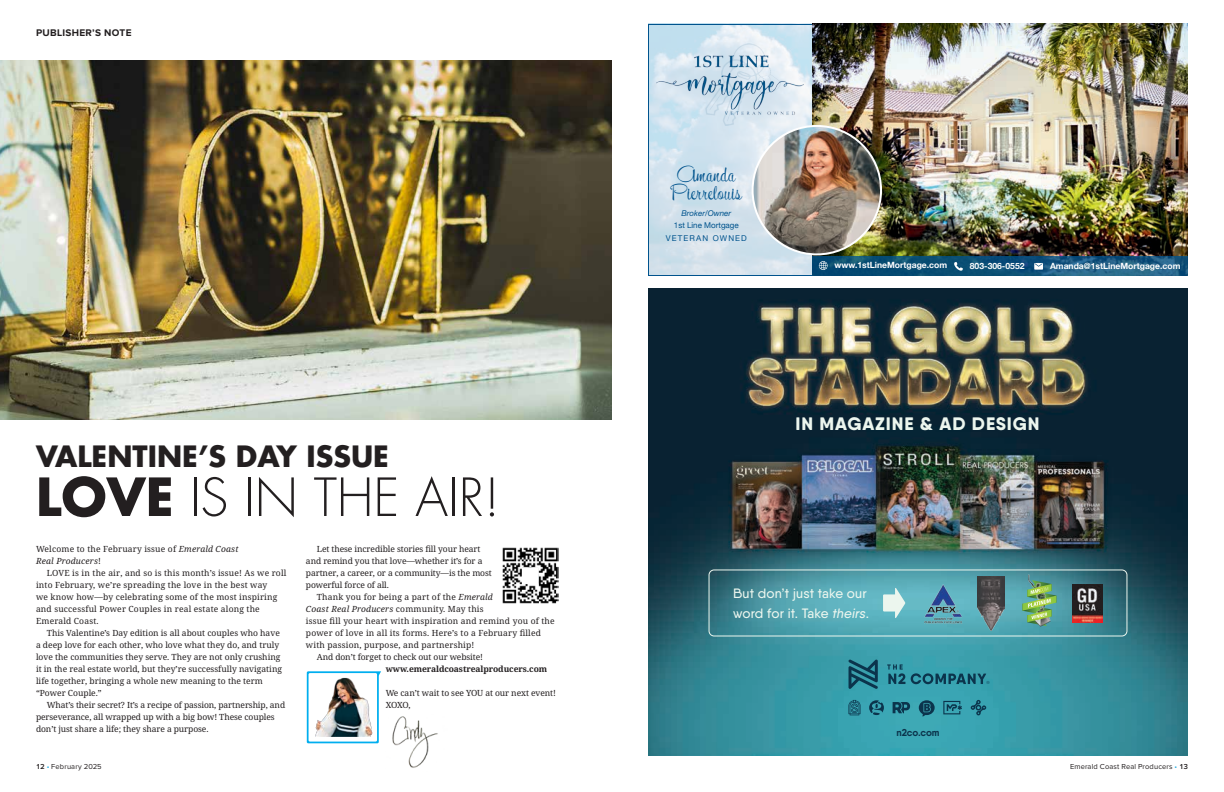
<style>
.page{position:relative;width:1224px;height:792px;background:#fff}
.page>*{position:absolute;margin:0;border:0;box-sizing:border-box;transform-origin:0 0}
.t1{font:300 51.2px "Futura Std";color:#231f20}
.t2{font:700 28.6px "Futura Std";color:#231f20}
.t3{font:19px/18.4px "Kon Tiki Enchanted JF";color:#00538d;text-align:center}
.t4{font:800 18px "Qanelas Soft";letter-spacing:.05em;color:#ecf6ee}
.t5{font:500 13.6px/19.8px "Qanelas Soft";letter-spacing:.01em;color:#ecf6ee}
.t6{font:700 10px "Proxima Nova";letter-spacing:.03em;color:#231f20}
.t7{font:700 10px "Qanelas Soft";color:#0b344c}
.t8{font:700 8.6px "Helvetica Neue";color:#fff}
.t9{font:8.5px/12px "Avrile Serif";color:#231f20}
.t10{font:8.5px/12px "Avrile Serif";letter-spacing:.02em;color:#231f20}
.t11{font:italic 8.5px "Avrile Serif";letter-spacing:.02em;color:#231f20}
.t12{font:700 8.5px "Avrile Serif";letter-spacing:-.01em;color:#231f20}
.t13{font:8px/13.6px "Helvetica Neue";color:#00538d;text-align:center}
.t14{font:italic 8px "Helvetica Neue LT Std";color:#00538d}
.t15{font:7.5px "Proxima Nova";letter-spacing:.02em;color:#231f20}
.s1{font-weight:700}
.s2{font-style:italic}
.s3{font-style:normal}
.s4{font-weight:600}
.s5{color:#19a8e0}
</style>
<div class="page">
<img style="left:0;top:60px;width:612px;height:360px">
<img style="left:392px;top:716px;width:46px;height:52px">
<svg style="left:307px;top:671px;width:74px;height:72px"></svg>
<img style="left:313px;top:678px;width:59px;height:59px">
<img style="left:503px;top:548px;width:55px;height:55px">
<div style="left:523px;top:568px;width:15px;height:15px;background:#fff"></div>
<svg style="left:648px;top:24px;width:164px;height:252px;background:#caddea"></svg>
<img style="left:812px;top:24px;width:376px;height:232px">
<svg style="left:812px;top:256px;width:376px;height:20px;background:#12547a"></svg>
<svg style="left:1034px;top:263px;width:10px;height:7px"></svg>
<svg style="left:954px;top:262px;width:9px;height:9px"></svg>
<svg style="left:819px;top:261px;width:9px;height:9px"></svg>
<img style="left:753px;top:126px;width:128px;height:128px;border-radius:64px">
<img style="left:648px;top:288px;width:540px;height:468px">
<div style="left:709px;top:569px;width:418px;height:67px;border:1px solid #ecf6ee;border-radius:5px"></div>
<img style="left:1026px;top:573px;width:26px;height:54px">
<svg style="left:1022px;top:580px;width:34px;height:46px;background:#78ae7c"></svg>
<img style="left:923px;top:582px;width:41px;height:43px">
<img style="left:1072px;top:585px;width:31px;height:38px">
<img style="left:977px;top:576px;width:28px;height:55px">
<div style="left:883px;top:594px;width:13px;height:18px;background:#ecf6ee"></div>
<svg style="left:895px;top:588px;width:10px;height:30px"></svg>
<svg style="left:848px;top:700px;width:12px;height:15px"></svg>
<svg style="left:869px;top:700px;width:15px;height:15px"></svg>
<svg style="left:893px;top:702px;width:18px;height:11px"></svg>
<svg style="left:943px;top:701px;width:19px;height:13px"></svg>
<svg style="left:971px;top:700px;width:15px;height:15px"></svg>
<svg style="left:919px;top:700px;width:16px;height:17px"></svg>
<svg style="left:887px;top:664px;width:18px;height:20px"></svg>
<svg style="left:848px;top:659px;width:30px;height:30px"></svg>
<svg style="left:911px;top:673px;width:79px;height:11px"></svg>
<p class="t6" style="left:36px;top:28px;width:97px">PUBLISHER’S NOTE</p>
<h2 class="t2" style="left:36px;top:438px;width:354px">VALENTINE’S DAY ISSUE</h2>
<h1 class="t1" style="left:36px;top:466px;width:466px"><span class="s1">LOVE</span> IS IN THE AIR!</h1>
<p class="t10" style="left:36px;top:543px;width:204px">Welcome to the February issue of <span class="s2">Emerald Coast<br>Real Producers</span>!</p>
<p class="t10" style="left:36px;top:567px;width:252px;text-indent:11px">LOVE is in the air, and so is this month’s issue! As we roll into February, we’re spreading the love in the best way<br>we know how—by celebrating some of the most inspiring and successful Power Couples in real estate along the Emerald Coast.</p>
<p class="t9" style="left:36px;top:627px;width:248px;text-indent:11px">This Valentine’s Day edition is all about couples who have a deep love for each other, who love what they do, and truly love the communities they serve. They are not only crushing it in the real estate world, but they’re successfully navigating life together, bringing a whole new meaning to the term “Power Couple.”</p>
<p class="t9" style="left:36px;top:699px;width:251px;text-indent:11px">What’s their secret? It’s a recipe of passion, partnership, and perseverance, all wrapped up with a big bow! These couples don’t just share a life; they share a purpose.</p>
<p class="t9" style="left:306px;top:543px;width:187px;text-indent:11px">Let these incredible stories fill your heart and remind you that love—whether it’s for a partner, a career, or a community—is the most powerful force of all.</p>
<p class="t10" style="left:317px;top:591px;width:178px">Thank you for being a part of the <span class="s2">Emerald</span></p>
<p class="t11" style="left:306px;top:603px;width:179px">Coast Real Producers <span class="s3">community. May this</span></p>
<p class="t10" style="left:306px;top:615px;width:250px">issue fill your heart with inspiration and remind you of the</p>
<p class="t10" style="left:306px;top:627px;width:237px">power of love in all its forms. Here’s to a February filled</p>
<p class="t10" style="left:306px;top:639px;width:170px">with passion, purpose, and partnership!</p>
<p class="t9" style="left:317px;top:651px;width:168px">And don’t forget to check out our website!</p>
<p class="t12" style="left:386px;top:663px;width:163px">www.emeraldcoastrealproducers.com</p>
<p class="t9" style="left:386px;top:687px;width:172px">We can’t wait to see YOU at our next event!<br>XOXO,</p>
<h3 class="t3" style="left:670px;top:165px;width:73px">Amanda<br>Pierrelouis</h3>
<p class="t14" style="left:681px;top:208px;width:51px">Broker/Owner</p>
<p class="t13" style="left:666px;top:218px;width:83px">1st Line Mortgage<br>VETERAN OWNED</p>
<p class="t8" style="left:835px;top:260px;width:114px">www.1stLineMortgage.com</p>
<p class="t8" style="left:970px;top:261px;width:56px">803-306-0552</p>
<p class="t8" style="left:1050px;top:261px;width:132px">Amanda@1stLineMortgage.com</p>
<h3 class="t4" style="left:796px;top:412px;width:246px">IN MAGAZINE &amp; AD DESIGN</h3>
<h3 class="t5" style="left:733px;top:583px;width:138px">But don’t just take our word for it. Take <span class="s2">theirs</span>.</h3>
<p class="t7" style="left:896px;top:727px;width:45px">n2co.com</p>
<p class="t15" style="left:36px;top:762px;width:67px"><span class="s4">12</span> <span class="s5">•</span> February 2025</p>
<p class="t15" style="left:1070px;top:762px;width:119px">Emerald Coast Real Producers <span class="s5">•</span> <span class="s4">13</span></p>
</div>
